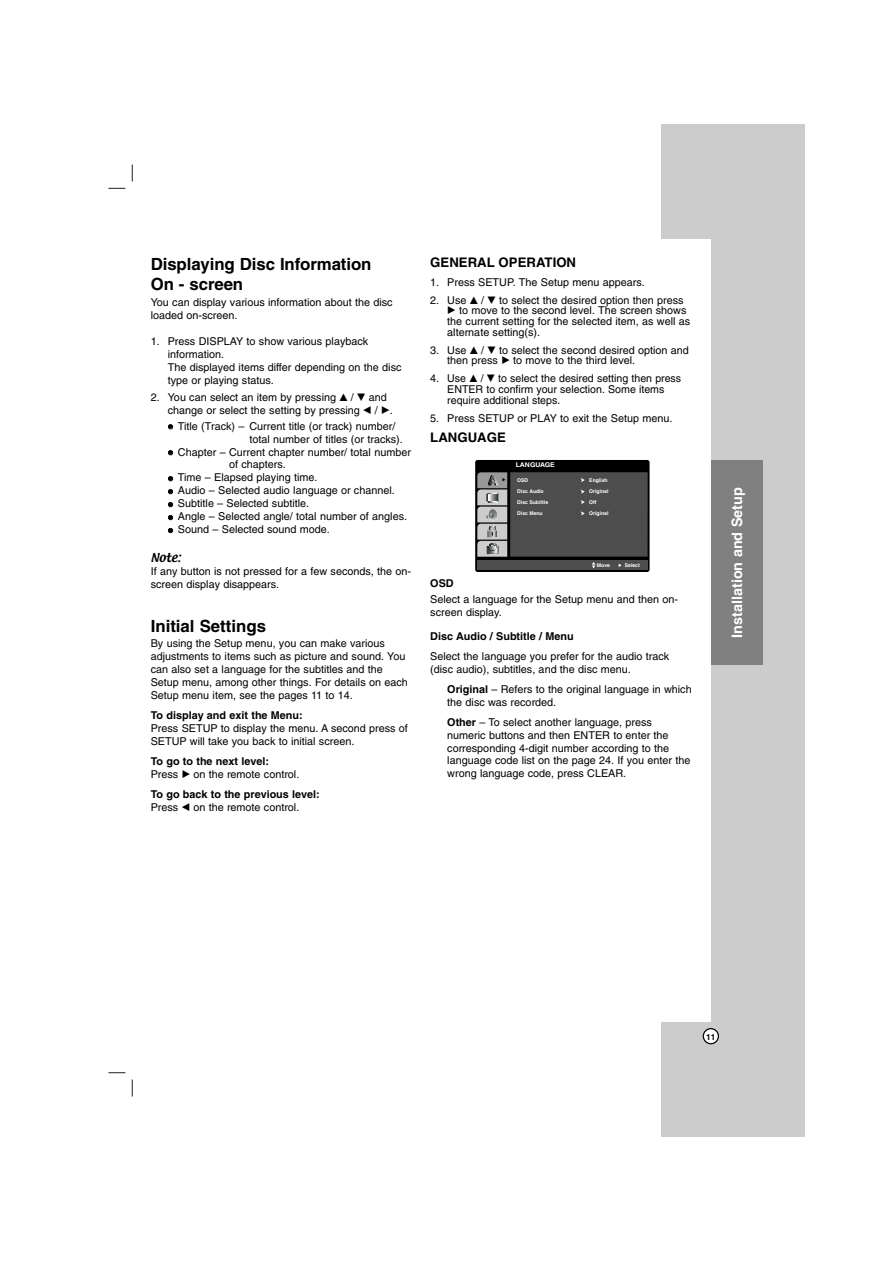
<style>
.page{position:relative;width:893px;height:1263px;background:#fff}
.page>*{position:absolute;margin:0;border:0;box-sizing:border-box;transform-origin:0 0}
.t1{font:700 16.8px/20.1px "Helvetica";letter-spacing:-.005em;color:#000}
.t2{font:700 14.4px "Helvetica";color:#fff}
.t3{font:700 13.2px "Helvetica";color:#000}
.t4{font:10.8px/12.9px "Helvetica";color:#000}
.t5{font:700 10.8px/13.8px "Helvetica";color:#000}
.t6{font:10.8px "Textile";color:#000}
.t7{font:700 8.4px "Helvetica";color:#000}
.t8{font:700 6.45px "Helvetica";color:#fff;scale:1.07 1}
.t9{font:700 5.1px/10.9px "Helvetica";color:#fff}
.s1{font-family:"Sony PS Common"}
.s2{font-weight:700}
.s3{font-weight:400}
.s4{font-family:"Sony PS Common";font-weight:400}
</style>
<div class="page">
<svg style="left:132px;top:165px;width:1px;height:17px"></svg>
<svg style="left:132px;top:1080px;width:1px;height:17px"></svg>
<svg style="left:108px;top:188px;width:17px;height:1px"></svg>
<svg style="left:108px;top:1072px;width:17px;height:1px"></svg>
<div style="left:661px;top:124px;width:143px;height:1013px;background:#ccc"></div>
<div style="left:601px;top:239px;width:109px;height:783px;background:#fff"></div>
<svg style="left:702px;top:1028px;width:17px;height:16px"></svg>
<div style="left:710px;top:460px;width:52px;height:205px;background:#808080"></div>
<div style="left:475px;top:460px;width:174px;height:112px;background:#000;border-radius:2px"></div>
<div style="left:510px;top:472px;width:137px;height:85px;background:#4d4d4d"></div>
<div style="left:477px;top:561px;width:170px;height:9px;background:#4d4d4d"></div>
<svg style="left:592px;top:562px;width:3px;height:6px"></svg>
<svg style="left:477px;top:472px;width:30px;height:85px;background:#a4a5a5"></svg>
<svg style="left:580px;top:478px;width:5px;height:4px"></svg>
<svg style="left:581px;top:490px;width:4px;height:4px"></svg>
<svg style="left:580px;top:500px;width:5px;height:4px"></svg>
<svg style="left:580px;top:511px;width:5px;height:4px"></svg>
<h1 class="t1" style="left:151px;top:255px;width:222px">Displaying Disc Information<br>On - screen</h1>
<p class="t4" style="left:151px;top:297px;width:243px">You can display various information about the disc loaded on-screen.</p>
<p class="t4" style="left:168px;top:335px;width:235px;text-indent:-17px">1. Press DISPLAY to show various playback information.<br>The displayed items differ depending on the disc type or playing status.</p>
<p class="t4" style="left:168px;top:391px;width:226px;text-indent:-17px">2. You can select an item by pressing <span class="s1">V</span> / <span class="s1">V</span> and change or select the setting by pressing <span class="s1">B</span> / <span class="s1">B</span>.</p>
<p class="t4" style="left:178px;top:420px;width:219px">Title (Track) – Current title (or track) number/</p>
<p class="t4" style="left:249px;top:433px;width:155px">total number of titles (or tracks).</p>
<p class="t4" style="left:178px;top:446px;width:234px">Chapter – Current chapter number/ total number</p>
<p class="t4" style="left:229px;top:459px;width:58px">of chapters.</p>
<p class="t4" style="left:178px;top:472px;width:141px">Time – Elapsed playing time.</p>
<p class="t4" style="left:178px;top:485px;width:218px">Audio – Selected audio language or channel.</p>
<p class="t4" style="left:178px;top:498px;width:133px">Subtitle – Selected subtitle.</p>
<p class="t4" style="left:178px;top:511px;width:230px">Angle – Selected angle/ total number of angles.</p>
<p class="t4" style="left:178px;top:524px;width:153px">Sound – Selected sound mode.</p>
<p class="t6" style="left:151px;top:551px;width:31px">Note:</p>
<p class="t4" style="left:151px;top:566px;width:262px">If any button is not pressed for a few seconds, the on&shy;screen display disappears.</p>
<h1 class="t1" style="left:151px;top:617px;width:117px">Initial Settings</h1>
<p class="t4" style="left:151px;top:638px;width:258px">By using the Setup menu, you can make various adjustments to items such as picture and sound. You can also set a language for the subtitles and the Setup menu, among other things. For details on each Setup menu item, see the pages 11 to 14.</p>
<p class="t5" style="left:151px;top:709px;width:153px">To display and exit the Menu:</p>
<p class="t4" style="left:151px;top:723px;width:258px">Press SETUP to display the menu. A second press of<br>SETUP will take you back to initial screen.</p>
<p class="t4" style="left:151px;top:755px;width:150px;line-height:13.8px"><span class="s2">To go to the next level:<br></span>Press <span class="s1">B</span> on the remote control.</p>
<p class="t5" style="left:151px;top:788px;width:170px">To go back to the previous level:<br><span class="s3">Press</span> <span class="s4">B</span> <span class="s3">on the remote control.</span></p>
<p class="t3" style="left:430px;top:258px;width:147px">GENERAL OPERATION</p>
<p class="t4" style="left:430px;top:277px;width:216px">1. Press SETUP. The Setup menu appears.</p>
<p class="t4" style="left:447px;top:295px;width:244px;line-height:10.8px;text-indent:-17px">2. Use <span class="s1">V</span> / <span class="s1">V</span> to select the desired option then press <span class="s1">B</span> to move to the second level. The screen shows the current setting for the selected item, as well as alternate setting(s).</p>
<p class="t4" style="left:447px;top:345px;width:243px;line-height:10.8px;text-indent:-17px">3. Use <span class="s1">V</span> / <span class="s1">V</span> to select the second desired option and then press <span class="s1">B</span> to move to the third level.</p>
<p class="t4" style="left:447px;top:374px;width:235px;line-height:10.8px;text-indent:-17px">4. Use <span class="s1">V</span> / <span class="s1">V</span> to select the desired setting then press<br>ENTER to confirm your selection. Some items require additional steps.</p>
<p class="t4" style="left:430px;top:413px;width:244px">5. Press SETUP or PLAY to exit the Setup menu.</p>
<p class="t3" style="left:430px;top:433px;width:77px">LANGUAGE</p>
<p class="t8" style="left:515px;top:462px;width:38px">LANGUAGE</p>
<p class="t9" style="left:517px;top:475px;width:13px">OSD</p>
<p class="t9" style="left:517px;top:486px;width:32px">Disc Audio<br>Disc Subtitle<br>Disc Menu</p>
<p class="t9" style="left:589px;top:475px;width:20px">English</p>
<p class="t9" style="left:589px;top:497px;width:21px">Off<br>Original</p>
<p class="t9" style="left:589px;top:486px;width:21px">Original</p>
<p class="t9" style="left:597px;top:560px;width:15px">Move</p>
<p class="t9" style="left:624px;top:560px;width:17px">Select</p>
<p class="t5" style="left:430px;top:577px;width:25px">OSD</p>
<p class="t4" style="left:430px;top:594px;width:249px">Select a language for the Setup menu and then on&shy;screen display.</p>
<p class="t5" style="left:430px;top:631px;width:145px">Disc Audio / Subtitle / Menu</p>
<p class="t4" style="left:430px;top:651px;width:240px">Select the language you prefer for the audio track (disc audio), subtitles, and the disc menu.</p>
<p class="t4" style="left:447px;top:684px;width:246px"><span class="s2">Original</span> – Refers to the original language in which the disc was recorded.</p>
<p class="t4" style="left:447px;top:716px;width:245px"><span class="s2">Other</span> – To select another language, press numeric buttons and then ENTER to enter the corresponding 4-digit number according to the language code list on the page 24. If you enter the wrong language code, press CLEAR.</p>
<h2 class="t2" style="left:731px;top:638px;width:152px;rotate:-90deg">Installation and Setup</h2>
<p class="t7" style="left:706px;top:1034px;width:11px">11</p>
</div>
